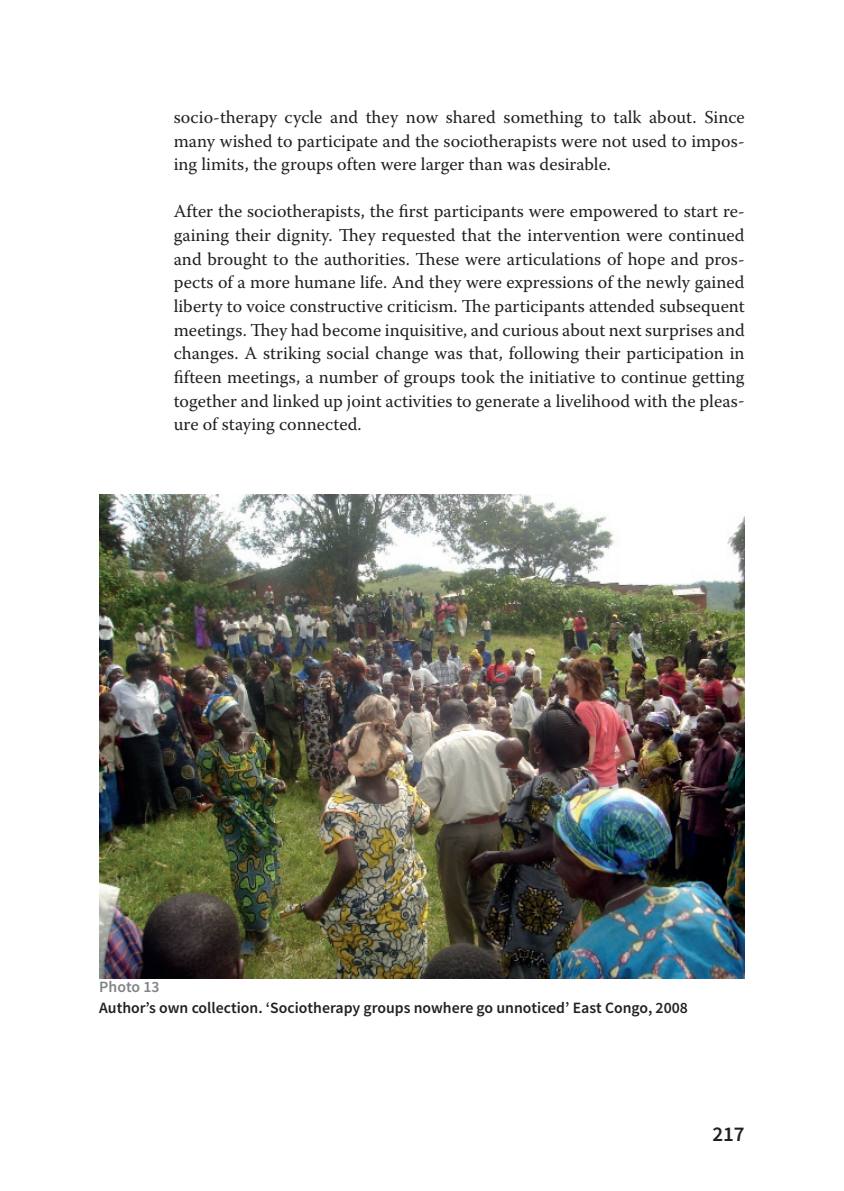
<style>
.page{position:relative;width:844px;height:1191px;background:#fff}
.page>*{position:absolute;margin:0;border:0;box-sizing:border-box;transform-origin:0 0}
.t1{font:600 21px "Source Sans Pro";color:#231f20}
.t2{font:18.03px/23.6px "Warnock Pro";color:#231f20;text-align:justify}
.t3{font:600 15.75px "Source Sans Pro";color:#231f20}
.t4{font:600 15.75px "Source Sans Pro";color:#808285}
</style>
<div class="page">
<img style="left:99px;top:494px;width:645px;height:484px">
<p class="t2" style="left:174px;top:105px;width:572px">socio-therapy cycle and they now shared something to talk about. Since many wished to participate and the sociotherapists were not used to impos&shy;ing limits, the groups often were larger than was desirable.</p>
<p class="t2" style="left:174px;top:199px;width:572px">After the sociotherapists, the first participants were empowered to start re&shy;gaining their dignity. They requested that the intervention were continued and brought to the authorities. These were articulations of hope and pros&shy;pects of a more humane life. And they were expressions of the newly gained liberty to voice constructive criticism. The participants attended subsequent meetings. They had become inquisitive, and curious about next surprises and changes. A striking social change was that, following their participation in fifteen meetings, a number of groups took the initiative to continue getting together and linked up joint activities to generate a livelihood with the pleas&shy;ure of staying connected.</p>
<p class="t4" style="left:99px;top:977px;width:62px">Photo 13</p>
<p class="t3" style="left:99px;top:998px;width:590px">Author’s own collection. ‘Sociotherapy groups nowhere go unnoticed’ East Congo, 2008</p>
<p class="t1" style="left:712px;top:1121px;width:34px">217</p>
</div>
